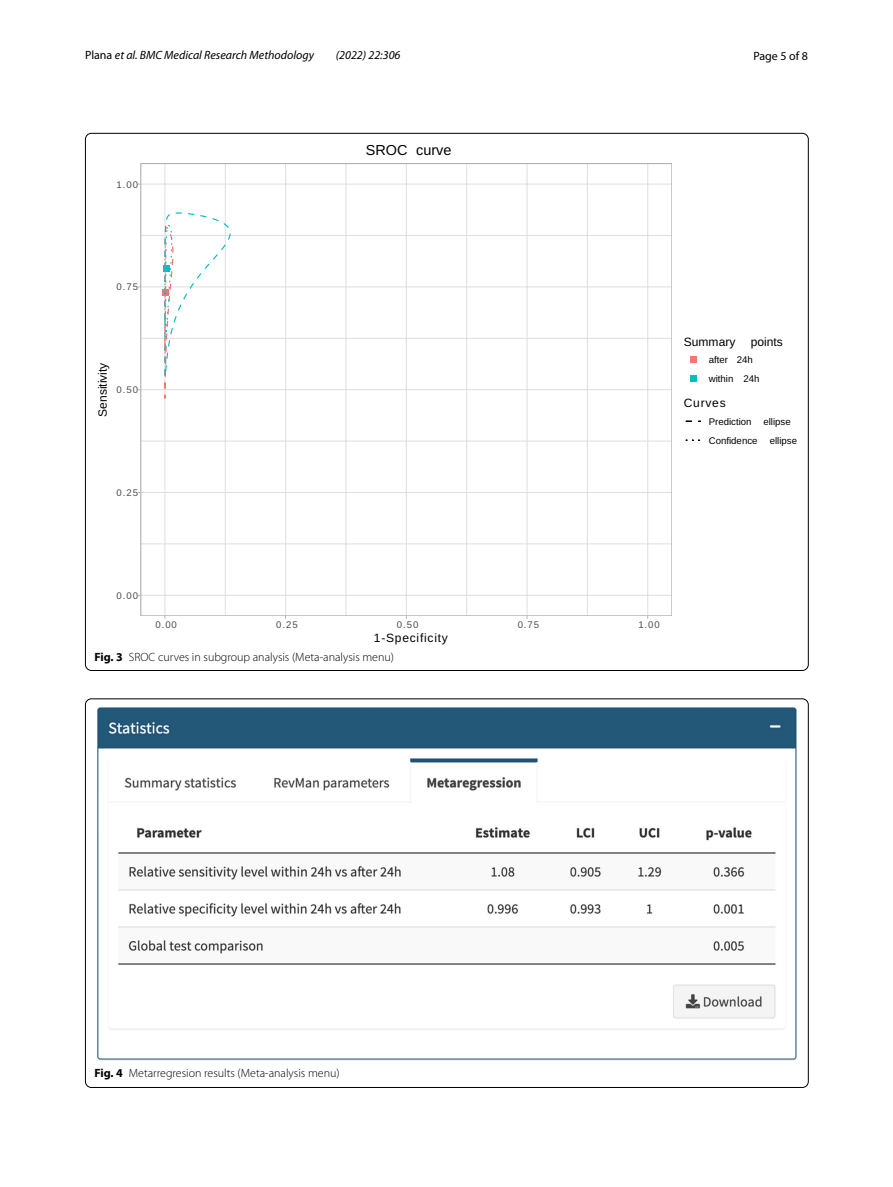
<style>
.page{position:relative;width:893px;height:1187px;background:#fff}
.page>*{position:absolute;margin:0;border:0;box-sizing:border-box;transform-origin:0 0}
.t1{font:14.4px "Arimo";color:#000}
.t2{font:300 12px "Myriad Pro";color:#000}
.t3{font:italic 12px "Myriad Pro";color:#000}
.t4{font:12px "Arimo";color:#000}
.t5{font:12px "Arimo";letter-spacing:.065em;color:#000}
.t6{font:12px "Myriad Pro";color:#000}
.t7{font:9.6px/18.9px "Arimo";color:#000}
.t8{font:9.6px "Arimo";letter-spacing:.095em;color:#4d4d4d}
.s1{font-style:normal}
.s2{font-weight:700}
</style>
<div class="page">
<hr style="left:141px;top:543px;width:531px;height:1px;background:#dedede">
<hr style="left:141px;top:441px;width:531px;height:1px;background:#dedede">
<hr style="left:141px;top:338px;width:531px;height:1px;background:#dedede">
<hr style="left:141px;top:235px;width:531px;height:1px;background:#dedede">
<hr style="left:225px;top:163px;width:1px;height:452px;background:#dedede">
<hr style="left:346px;top:163px;width:1px;height:452px;background:#dedede">
<hr style="left:466px;top:163px;width:1px;height:452px;background:#dedede">
<hr style="left:587px;top:163px;width:1px;height:452px;background:#dedede">
<hr style="left:141px;top:595px;width:531px;height:1px;background:#dedede">
<hr style="left:141px;top:492px;width:531px;height:1px;background:#dedede">
<hr style="left:141px;top:389px;width:531px;height:1px;background:#dedede">
<hr style="left:141px;top:286px;width:531px;height:1px;background:#dedede">
<hr style="left:141px;top:184px;width:531px;height:1px;background:#dedede">
<hr style="left:165px;top:163px;width:1px;height:452px;background:#dedede">
<hr style="left:285px;top:163px;width:1px;height:452px;background:#dedede">
<hr style="left:406px;top:163px;width:1px;height:452px;background:#dedede">
<hr style="left:527px;top:163px;width:1px;height:452px;background:#dedede">
<hr style="left:647px;top:163px;width:1px;height:452px;background:#dedede">
<div style="left:162px;top:289px;width:7px;height:7px;background:#f8766d"></div>
<svg style="left:164px;top:212px;width:67px;height:187px"></svg>
<div style="left:690px;top:356px;width:7px;height:7px;background:#f8766d"></div>
<div style="left:690px;top:375px;width:7px;height:7px;background:#00bfc4"></div>
<svg style="left:686px;top:420px;width:15px;height:2px"></svg>
<svg style="left:686px;top:439px;width:14px;height:2px"></svg>
<img style="left:97px;top:707px;width:700px;height:354px">
<p class="t3" style="left:85px;top:48px;width:230px"><span class="s1">Plana</span> et al. BMC Medical Research Methodology</p>
<p class="t3" style="left:336px;top:48px;width:66px">(2022) 22:306</p>
<p class="t6" style="left:753px;top:48px;width:56px">Page 5 of 8</p>
<p class="t8" style="left:117px;top:178px;width:23px">1.00</p>
<p class="t8" style="left:117px;top:281px;width:23px">0.75</p>
<p class="t4" style="left:95px;top:417px;width:56px;rotate:-90deg">Sensitivity</p>
<p class="t8" style="left:117px;top:384px;width:23px">0.50</p>
<p class="t8" style="left:117px;top:486px;width:23px">0.25</p>
<p class="t1" style="left:366px;top:140px;width:87px">SROC curve</p>
<p class="t4" style="left:684px;top:334px;width:53px">Summary</p>
<p class="t4" style="left:751px;top:334px;width:34px">points</p>
<p class="t7" style="left:709px;top:350px;width:52px">after 24h within 24h</p>
<p class="t4" style="left:684px;top:395px;width:43px">Curves</p>
<p class="t7" style="left:709px;top:412px;width:83px">Prediction ellipse<br>Confidence</p>
<p class="t7" style="left:770px;top:431px;width:29px">ellipse</p>
<p class="t8" style="left:117px;top:589px;width:23px">0.00</p>
<p class="t8" style="left:156px;top:619px;width:23px">0.00</p>
<p class="t8" style="left:276px;top:619px;width:23px">0.25</p>
<p class="t8" style="left:397px;top:619px;width:23px">0.50</p>
<p class="t8" style="left:518px;top:619px;width:23px">0.75</p>
<p class="t8" style="left:638px;top:619px;width:23px">1.00</p>
<p class="t5" style="left:374px;top:630px;width:76px">1-Specificity</p>
<p class="t2" style="left:94px;top:650px;width:301px"><span class="s2">Fig. 3</span> SROC curves in subgroup analysis (Meta-analysis menu)</p>
<p class="t2" style="left:94px;top:1066px;width:247px"><span class="s2">Fig. 4</span> Metarregresion results (Meta-analysis menu)</p>
</div>
